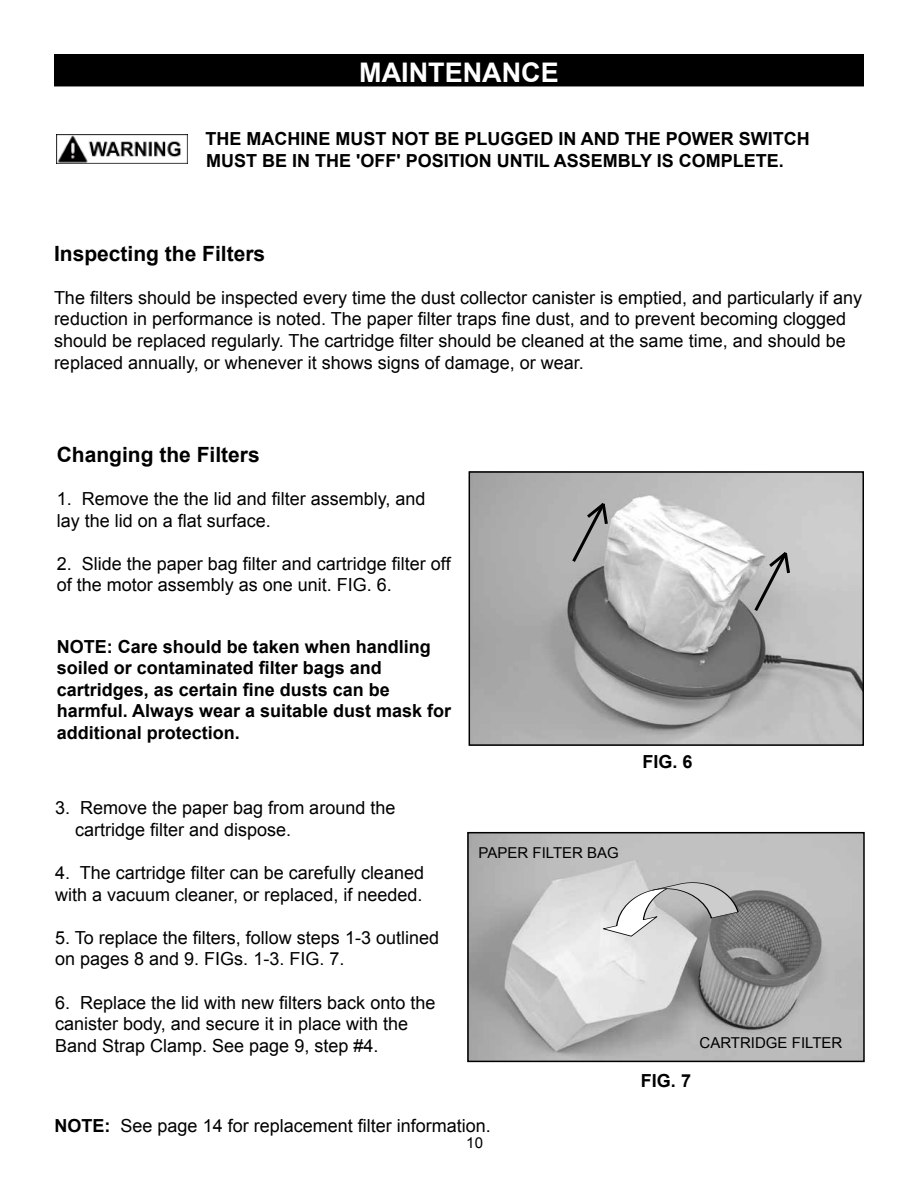
<style>
.page{position:relative;width:918px;height:1188px;background:#fff}
.page>*{position:absolute;margin:0;border:0;box-sizing:border-box;transform-origin:0 0}
.t1{font:700 27px "Arial";color:#fff}
.t2{font:700 21px "Arial";color:#000}
.t3{font:18px/21.6px "Arial";color:#000}
.t4{font:700 18px/21.6px "Arial";color:#000}
.t5{font:15px "Arial";color:#000}
.s1{font-weight:700}
</style>
<div class="page">
<div style="left:55px;top:55px;width:808px;height:31px;background:#000"></div>
<div style="left:54px;top:54px;width:810px;height:32px;border:2px solid #000"></div>
<img style="left:57px;top:134px;width:130px;height:29px">
<img style="left:472px;top:474px;width:389px;height:269px">
<div style="left:469px;top:471px;width:395px;height:275px;border:2px solid #000"></div>
<img style="left:470px;top:835px;width:392px;height:224px">
<div style="left:467px;top:832px;width:398px;height:230px;border:2px solid #000"></div>
<svg style="left:595px;top:873px;width:145px;height:70px;background:#c2c2c2"></svg>
<svg style="left:752px;top:549px;width:40px;height:65px;background:#aaa"></svg>
<svg style="left:570px;top:500px;width:40px;height:65px;background:#a0a0a0"></svg>
<h1 class="t1" style="left:359px;top:54px;width:201px">MAINTENANCE</h1>
<p class="t4" style="left:205px;top:129px;width:606px">THE MACHINE MUST NOT BE PLUGGED IN AND THE POWER SWITCH<br>MUST BE IN THE 'OFF' POSITION UNTIL ASSEMBLY IS COMPLETE.</p>
<p class="t2" style="left:54px;top:239px;width:213px">Inspecting the Filters</p>
<p class="t3" style="left:54px;top:287px;width:810px">The filters should be inspected every time the dust collector canister is emptied, and particularly if any reduction in performance is noted. The paper filter traps fine dust, and to prevent becoming clogged should be replaced regularly. The cartridge filter should be cleaned at the same time, and should be replaced annually, or whenever it shows signs of damage, or wear.</p>
<p class="t2" style="left:57px;top:440px;width:205px">Changing the Filters</p>
<p class="t3" style="left:57px;top:488px;width:370px">1. Remove the the lid and filter assembly, and lay the lid on a flat surface.</p>
<p class="t3" style="left:57px;top:553px;width:395px">2. Slide the paper bag filter and cartridge filter off of the motor assembly as one unit. FIG. 6.</p>
<p class="t4" style="left:57px;top:636px;width:396px">NOTE: Care should be taken when handling soiled or contaminated filter bags and cartridges, as certain fine dusts can be harmful. Always wear a suitable dust mask for additional protection.</p>
<p class="t3" style="left:75px;top:797px;width:322px;text-indent:-20px">3. Remove the paper bag from around the cartridge filter and dispose.</p>
<p class="t3" style="left:55px;top:862px;width:370px">4. The cartridge filter can be carefully cleaned with a vacuum cleaner, or replaced, if needed.</p>
<p class="t3" style="left:55px;top:927px;width:385px">5. To replace the filters, follow steps 1-3 outlined on pages 8 and 9. FIGs. 1-3. FIG. 7.</p>
<p class="t3" style="left:55px;top:992px;width:382px">6. Replace the lid with new filters back onto the canister body, and secure it in place with the<br>Band Strap Clamp. See page 9, step #4.</p>
<p class="t5" style="left:479px;top:843px;width:142px">PAPER FILTER BAG</p>
<p class="t3" style="left:55px;top:1115px;width:438px"><span class="s1">NOTE:</span> See page 14 for replacement filter information.</p>
<p class="t5" style="left:466px;top:1133px;width:18px">10</p>
<p class="t4" style="left:642px;top:751px;width:52px">FIG. 6</p>
<p class="t5" style="left:700px;top:1033px;width:144px">CARTRIDGE FILTER</p>
<p class="t4" style="left:641px;top:1071px;width:52px">FIG. 7</p>
</div>
